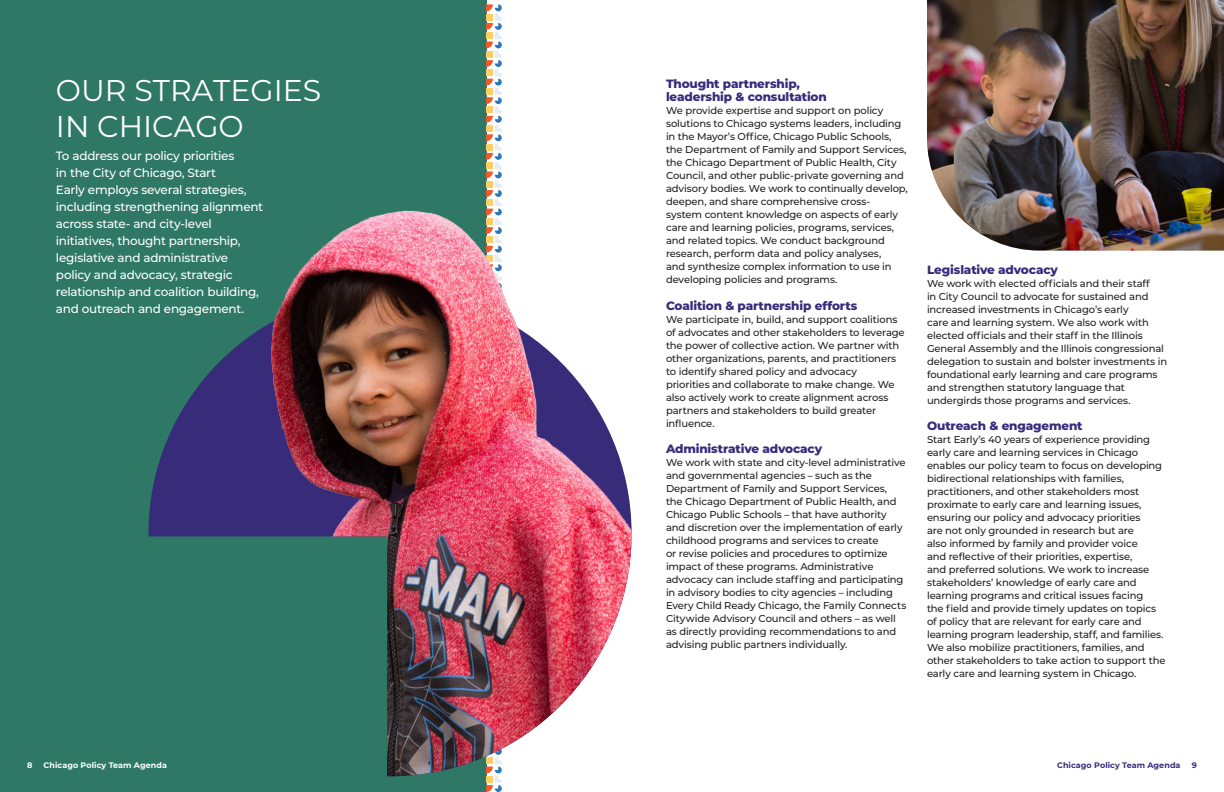
<style>
.page{position:relative;width:1224px;height:792px;background:#fff}
.page>*{position:absolute;margin:0;border:0;box-sizing:border-box;transform-origin:0 0}
.t1{font:100 30px/36px "Montserrat";color:#fff}
.t2{font:500 12px/17px "Montserrat";letter-spacing:-.025em;color:#fff}
.t3{font:800 12px/13px "Montserrat";letter-spacing:-.01em;color:#382b7a}
.t4{font:500 10px/13px "Montserrat";letter-spacing:-.015em;color:#231f20}
.t5{font:700 8px "Montserrat";letter-spacing:.01em;color:#fff}
.t6{font:700 8px "Montserrat";letter-spacing:.01em;color:#382b7a}
</style>
<div class="page">
<img style="left:927px;top:0;width:297px;height:251px">
<div style="left:0;top:0;width:487px;height:792px;background:#2e7865"></div>
<svg style="left:486px;top:4px;width:16px;height:788px"></svg>
<img style="left:148px;top:343px;width:484px;height:433px">
<img style="left:148px;top:145px;width:392px;height:375px">
<h1 class="t1" style="left:56px;top:73px;width:267px">OUR STRATEGIES<br>IN CHICAGO</h1>
<p class="t2" style="left:56px;top:148px;width:209px">To address our policy priorities<br>in the City of Chicago, Start<br>Early employs several strategies, including strengthening alignment across state- and city-level initiatives, thought partnership, legislative and administrative policy and advocacy, strategic relationship and coalition building, and outreach and engagement.</p>
<p class="t3" style="left:666px;top:78px;width:162px">Thought partnership, leadership &amp; consultation</p>
<p class="t4" style="left:666px;top:104px;width:243px">We provide expertise and support on policy solutions to Chicago systems leaders, including in the Mayor’s Office, Chicago Public Schools, the Department of Family and Support Services, the Chicago Department of Public Health, City Council, and other public-private governing and advisory bodies. We work to continually develop, deepen, and share comprehensive cross&shy;system content knowledge on aspects of early care and learning policies, programs, services, and related topics. We conduct background research, perform data and policy analyses,<br>and synthesize complex information to use in developing policies and programs.</p>
<p class="t3" style="left:666px;top:300px;width:193px">Coalition &amp; partnership efforts</p>
<p class="t4" style="left:666px;top:313px;width:240px">We participate in, build, and support coalitions of advocates and other stakeholders to leverage the power of collective action. We partner with other organizations, parents, and practitioners to identify shared policy and advocacy<br>priorities and collaborate to make change. We also actively work to create alignment across partners and stakeholders to build greater influence.</p>
<p class="t3" style="left:666px;top:443px;width:158px">Administrative advocacy</p>
<p class="t4" style="left:666px;top:456px;width:242px">We work with state and city-level administrative and governmental agencies – such as the Department of Family and Support Services, the Chicago Department of Public Health, and Chicago Public Schools – that have authority and discretion over the implementation of early childhood programs and services to create<br>or revise policies and procedures to optimize impact of these programs. Administrative advocacy can include staffing and participating in advisory bodies to city agencies – including Every Child Ready Chicago, the Family Connects Citywide Advisory Council and others – as well as directly providing recommendations to and advising public partners individually.</p>
<p class="t3" style="left:927px;top:264px;width:132px">Legislative advocacy</p>
<p class="t4" style="left:927px;top:277px;width:242px">We work with elected officials and their staff<br>in City Council to advocate for sustained and increased investments in Chicago’s early<br>care and learning system. We also work with elected officials and their staff in the Illinois General Assembly and the Illinois congressional delegation to sustain and bolster investments in foundational early learning and care programs and strengthen statutory language that undergirds those programs and services.</p>
<p class="t3" style="left:927px;top:420px;width:157px">Outreach &amp; engagement</p>
<p class="t4" style="left:927px;top:433px;width:240px">Start Early’s 40 years of experience providing early care and learning services in Chicago enables our policy team to focus on developing bidirectional relationships with families, practitioners, and other stakeholders most proximate to early care and learning issues, ensuring our policy and advocacy priorities<br>are not only grounded in research but are<br>also informed by family and provider voice<br>and reflective of their priorities, expertise,<br>and preferred solutions. We work to increase stakeholders’ knowledge of early care and learning programs and critical issues facing<br>the field and provide timely updates on topics of policy that are relevant for early care and learning program leadership, staff, and families.<br>We also mobilize practitioners, families, and other stakeholders to take action to support the early care and learning system in Chicago.</p>
<p class="t5" style="left:27px;top:762px;width:7px">8</p>
<p class="t5" style="left:44px;top:762px;width:125px">Chicago Policy Team Agenda</p>
<p class="t6" style="left:1057px;top:762px;width:125px">Chicago Policy Team Agenda</p>
<p class="t6" style="left:1192px;top:762px;width:7px">9</p>
</div>
